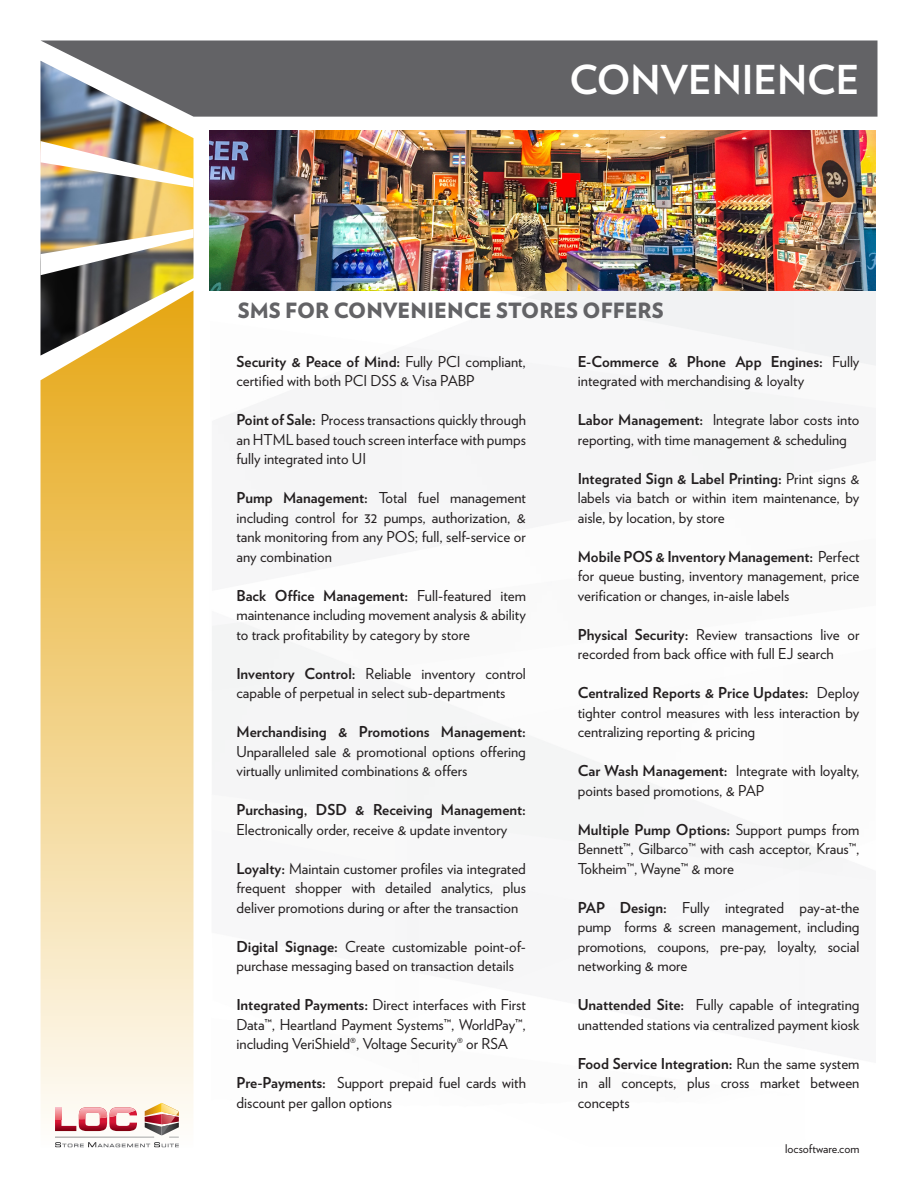
<style>
.page{position:relative;width:918px;height:1188px;background:#fff}
.page>*{position:absolute;margin:0;border:0;box-sizing:border-box;transform-origin:0 0}
.t1{font:700 39.75px "Verlag";color:#fff}
.t2{font:900 21px "Verlag";color:#636366}
.t3{font:15px/19.5px "Verlag";color:#231f20;text-align:justify}
.t4{font:12px "Verlag";color:#231f20}
.s1{font-weight:700}
</style>
<div class="page">
<img style="left:210px;top:131px;width:666px;height:740px">
<div style="left:40px;top:40px;width:838px;height:77px;background:#636366"></div>
<svg style="left:40px;top:356px;width:154px;height:792px;background:#f2d48e"></svg>
<img style="left:55px;top:1137px;width:124px;height:1px">
<img style="left:62px;top:1143px;width:117px;height:4px">
<img style="left:162px;top:1116px;width:17px;height:20px">
<img style="left:145px;top:1103px;width:34px;height:13px">
<img style="left:145px;top:1114px;width:17px;height:22px">
<img style="left:55px;top:1107px;width:21px;height:24px">
<img style="left:78px;top:1107px;width:29px;height:24px">
<img style="left:109px;top:1107px;width:28px;height:24px">
<svg style="left:55px;top:1142px;width:6px;height:5px"></svg>
<svg style="left:88px;top:1142px;width:8px;height:5px"></svg>
<svg style="left:154px;top:1142px;width:6px;height:5px"></svg>
<svg style="left:162px;top:1114px;width:13px;height:21px"></svg>
<img style="left:110px;top:1108px;width:25px;height:9px">
<svg style="left:55px;top:1108px;width:6px;height:11px"></svg>
<img style="left:79px;top:1108px;width:28px;height:11px">
<img style="left:40px;top:61px;width:154px;height:295px">
<img style="left:40px;top:229px;width:154px;height:46px">
<img style="left:40px;top:141px;width:154px;height:46px">
<p class="t1" style="left:569px;top:48px;width:292px">CONVENIENCE</p>
<p class="t2" style="left:238px;top:293px;width:427px">SMS FOR CONVENIENCE STORES OFFERS</p>
<p class="t3" style="left:237px;top:351px;width:291px"><span class="s1">Security &amp; Peace of Mind:</span> Fully PCI compliant, certified with both PCI DSS &amp; Visa PABP</p>
<p class="t3" style="left:237px;top:409px;width:291px"><span class="s1">Point of Sale:</span> Process transactions quickly through an HTML based touch screen interface with pumps fully integrated into UI</p>
<p class="t3" style="left:237px;top:487px;width:291px"><span class="s1">Pump Management:</span> Total fuel management including control for 32 pumps, authorization, &amp; tank monitoring from any POS; full, self-service or any combination</p>
<p class="t3" style="left:237px;top:585px;width:291px"><span class="s1">Back Office Management:</span> Full-featured item maintenance including movement analysis &amp; ability to track profitability by category by store</p>
<p class="t3" style="left:237px;top:663px;width:291px"><span class="s1">Inventory Control:</span> Reliable inventory control capable of perpetual in select sub-departments</p>
<p class="t3" style="left:237px;top:721px;width:291px"><span class="s1">Merchandising &amp; Promotions Management:<br></span>Unparalleled sale &amp; promotional options offering virtually unlimited combinations &amp; offers</p>
<p class="t3" style="left:237px;top:799px;width:291px"><span class="s1">Purchasing, DSD &amp; Receiving Management:<br></span>Electronically order, receive &amp; update inventory</p>
<p class="t3" style="left:237px;top:858px;width:291px"><span class="s1">Loyalty:</span> Maintain customer profiles via integrated frequent shopper with detailed analytics, plus deliver promotions during or after the transaction</p>
<p class="t3" style="left:237px;top:936px;width:291px"><span class="s1">Digital Signage:</span> Create customizable point-of&shy;purchase messaging based on transaction details</p>
<p class="t3" style="left:237px;top:994px;width:291px"><span class="s1">Integrated Payments:</span> Direct interfaces with First Data™, Heartland Payment Systems™, WorldPay™, including VeriShield®, Voltage Security® or RSA</p>
<p class="t3" style="left:237px;top:1072px;width:291px"><span class="s1">Pre-Payments:</span> Support prepaid fuel cards with discount per gallon options</p>
<p class="t3" style="left:578px;top:351px;width:283px"><span class="s1">E-Commerce &amp; Phone App Engines:</span> Fully integrated with merchandising &amp; loyalty</p>
<p class="t3" style="left:578px;top:409px;width:283px"><span class="s1">Labor Management:</span> Integrate labor costs into reporting, with time management &amp; scheduling</p>
<p class="t3" style="left:578px;top:468px;width:283px"><span class="s1">Integrated Sign &amp; Label Printing:</span> Print signs &amp; labels via batch or within item maintenance, by aisle, by location, by store</p>
<p class="t3" style="left:578px;top:546px;width:283px"><span class="s1">Mobile POS &amp; Inventory Management:</span> Perfect for queue busting, inventory management, price verification or changes, in-aisle labels</p>
<p class="t3" style="left:578px;top:624px;width:283px"><span class="s1">Physical Security:</span> Review transactions live or recorded from back office with full EJ search</p>
<p class="t3" style="left:578px;top:682px;width:283px"><span class="s1">Centralized Reports &amp; Price Updates:</span> Deploy tighter control measures with less interaction by centralizing reporting &amp; pricing</p>
<p class="t3" style="left:578px;top:760px;width:283px"><span class="s1">Car Wash Management:</span> Integrate with loyalty, points based promotions, &amp; PAP</p>
<p class="t3" style="left:578px;top:819px;width:283px"><span class="s1">Multiple Pump Options:</span> Support pumps from Bennett™, Gilbarco™ with cash acceptor, Kraus™, Tokheim™, Wayne™ &amp; more</p>
<p class="t3" style="left:578px;top:897px;width:283px"><span class="s1">PAP Design:</span> Fully integrated pay-at-the pump forms &amp; screen management, including promotions, coupons, pre-pay, loyalty, social networking &amp; more</p>
<p class="t3" style="left:578px;top:994px;width:283px"><span class="s1">Unattended Site:</span> Fully capable of integrating unattended stations via centralized payment kiosk</p>
<p class="t3" style="left:578px;top:1053px;width:283px"><span class="s1">Food Service Integration:</span> Run the same system in all concepts, plus cross market between concepts</p>
<p class="t4" style="left:785px;top:1139px;width:76px">locsoftware.com</p>
</div>
